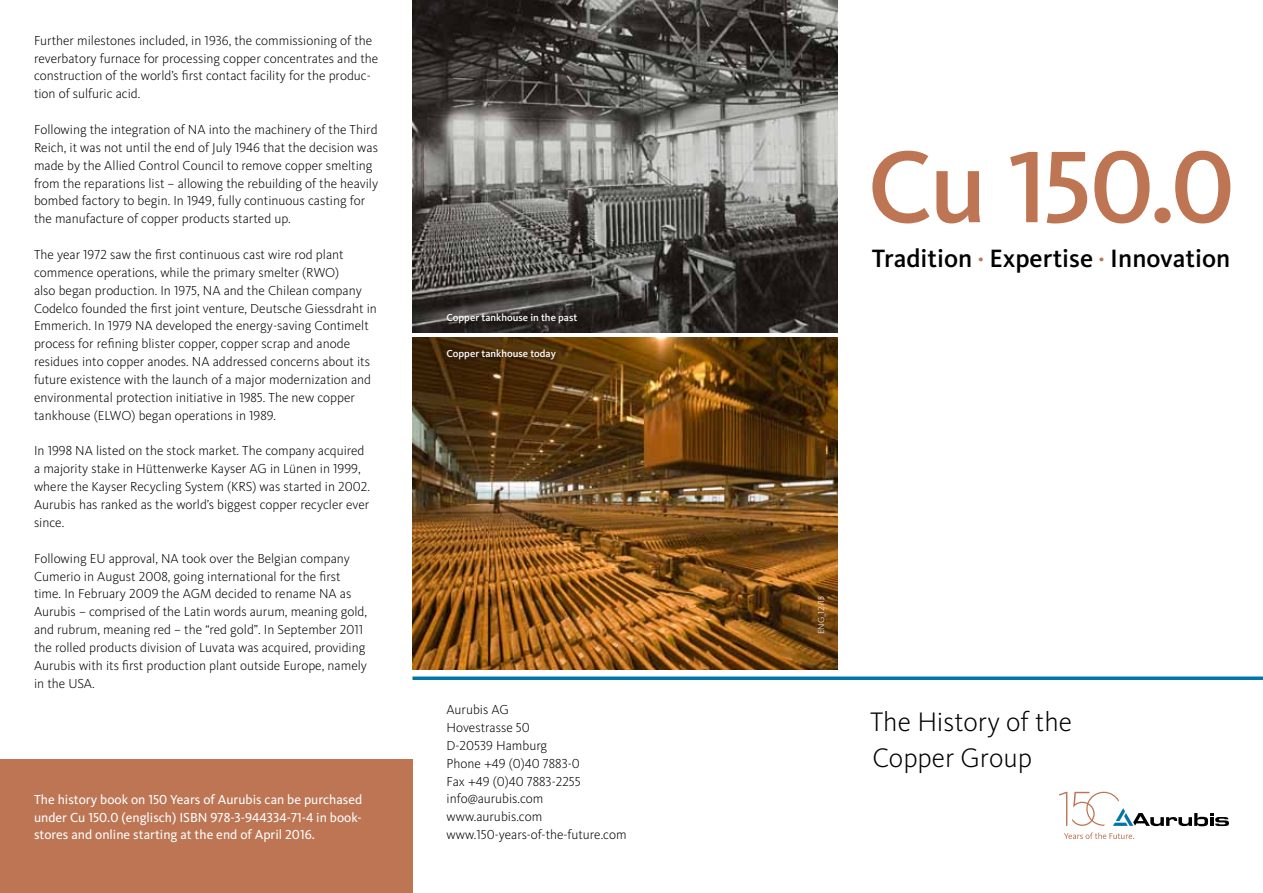
<style>
.page{position:relative;width:1263px;height:893px;background:#fff}
.page>*{position:absolute;margin:0;border:0;box-sizing:border-box;transform-origin:0 0}
.t1{font:500 105.45px "Kievit Pro";color:#bd7553}
.t2{font:300 27.75px/35.7px "Kievit Pro";color:#000}
.t3{font:500 25.95px "Kievit Pro";color:#000}
.t4{font:300 13.5px/17.9px "Kievit Pro";color:#000}
.t5{font:13.5px/17.9px "Kievit Pro";color:#fff;text-align:justify}
.t6{font:500 10.5px "Kievit Pro";color:#fff}
.t7{font:300 9px "Kievit Pro";color:#fff}
.s1{color:#bd7553}
</style>
<div class="page">
<img style="left:412px;top:0;width:426px;height:333px">
<img style="left:412px;top:337px;width:426px;height:333px">
<svg style="left:412px;top:676px;width:851px;height:4px;background:#2287b1"></svg>
<svg style="left:1059px;top:792px;width:170px;height:34px"></svg>
<svg style="left:1064px;top:832px;width:70px;height:7px"></svg>
<div style="left:0;top:759px;width:412px;height:134px;background:#bd7553"></div>
<div style="left:444px;top:347px;width:117px;height:18px;background:#000;opacity:.45"></div>
<div style="left:444px;top:311px;width:139px;height:18px;background:#000;opacity:.45"></div>
<p class="t4" style="left:34px;top:31px;width:346px">Further milestones included, in 1936, the commissioning of the reverbatory furnace for processing copper concentrates and the construction of the world’s first contact facility for the produc&shy;tion of sulfuric acid.</p>
<p class="t4" style="left:34px;top:120px;width:346px">Following the integration of NA into the machinery of the Third Reich, it was not until the end of July 1946 that the decision was made by the Allied Control Council to remove copper smelting from the reparations list – allowing the rebuilding of the heavily bombed factory to begin. In 1949, fully continuous casting for the manufacture of copper products started up.</p>
<p class="t4" style="left:34px;top:246px;width:344px">The year 1972 saw the first continuous cast wire rod plant commence operations, while the primary smelter (RWO)<br>also began production. In 1975, NA and the Chilean company Codelco founded the first joint venture, Deutsche Giessdraht in Emmerich. In 1979 NA developed the energy-saving Contimelt process for refining blister copper, copper scrap and anode residues into copper anodes. NA addressed concerns about its future existence with the launch of a major modernization and environmental protection initiative in 1985. The new copper tankhouse (ELWO) began operations in 1989.</p>
<p class="t4" style="left:34px;top:442px;width:338px">In 1998 NA listed on the stock market. The company acquired a majority stake in Hüttenwerke Kayser AG in Lünen in 1999, where the Kayser Recycling System (KRS) was started in 2002.<br>Aurubis has ranked as the world’s biggest copper recycler ever since.</p>
<p class="t4" style="left:34px;top:549px;width:335px">Following EU approval, NA took over the Belgian company Cumerio in August 2008, going international for the first time. In February 2009 the AGM decided to rename NA as Aurubis – comprised of the Latin words aurum, meaning gold, and rubrum, meaning red – the “red gold”. In September 2011 the rolled products division of Luvata was acquired, providing Aurubis with its first production plant outside Europe, namely in the USA.</p>
<p class="t5" style="left:34px;top:790px;width:330px">The history book on 150 Years of Aurubis can be purchased under Cu 150.0 (englisch) ISBN 978-3-944334-71-4 in book&shy;stores and online starting at the end of April 2016.</p>
<p class="t6" style="left:446px;top:312px;width:132px">Copper tankhouse in the past</p>
<p class="t6" style="left:446px;top:347px;width:111px">Copper tankhouse today</p>
<p class="t4" style="left:446px;top:701px;width:182px">Aurubis AG<br>Hovestrasse 50<br>D-20539 Hamburg<br>Phone +49 (0)40 7883-0<br>Fax +49 (0)40 7883-2255 info@aurubis.com www.aurubis.com www.150-years-of-the-future.com</p>
<h1 class="t1" style="left:867px;top:124px;width:369px">Cu 150.0</h1>
<h3 class="t3" style="left:872px;top:242px;width:360px">Tradition <span class="s1">∙</span> Expertise <span class="s1">∙</span> Innovation</h3>
<p class="t7" style="left:816px;top:634px;width:40px;rotate:-90deg">ENG_12/15</p>
<h2 class="t2" style="left:870px;top:704px;width:204px">The History of the<br>Copper Group</h2>
</div>
